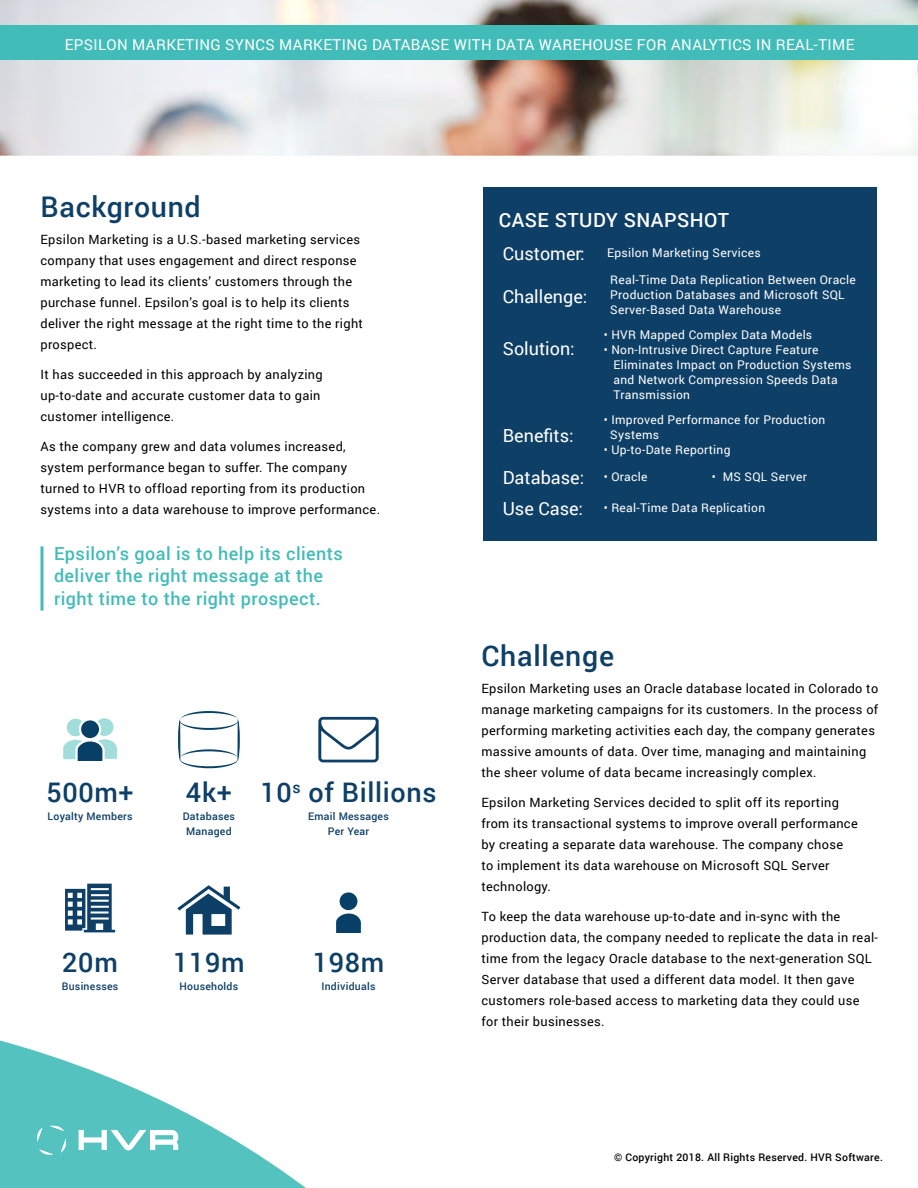
<style>
.page{position:relative;width:918px;height:1188px;background:#fff}
.page>*{position:absolute;margin:0;border:0;box-sizing:border-box;transform-origin:0 0}
.t1{font:500 28.5px "Roboto";letter-spacing:.025em;color:#0e3f66}
.t2{font:500 27px "Roboto";letter-spacing:.025em;color:#0e3f66}
.t3{font:500 19.5px "Roboto";letter-spacing:.025em;color:#fff}
.t4{font:500 18px/22.5px "Roboto";letter-spacing:.025em;color:#42bcb8}
.t5{font:18px "Roboto";color:#fff}
.t6{font:15px "Roboto";letter-spacing:.025em;color:#fff}
.t7{font:12.75px/21px "Roboto";letter-spacing:.025em;color:#000}
.t8{font:12px/15px "Roboto";letter-spacing:.025em;color:#fff}
.t9{font:500 10.5px/15px "Roboto";letter-spacing:.025em;color:#0e3f66;text-align:center}
.t10{font:500 10.5px "Roboto";letter-spacing:.025em;color:#000}
.s1{font-size:18px}
</style>
<div class="page">
<img style="left:0;top:0;width:881px;height:137px">
<img style="left:0;top:137px;width:918px;height:19px">
<img style="left:881px;top:0;width:37px;height:138px">
<svg style="left:0;top:1040px;width:306px;height:148px;fill:#54c2bf"></svg>
<svg style="left:37px;top:1128px;width:5px;height:14px"></svg>
<svg style="left:39px;top:1149px;width:14px;height:5px"></svg>
<svg style="left:61px;top:1138px;width:5px;height:15px"></svg>
<svg style="left:50px;top:1126px;width:14px;height:5px"></svg>
<svg style="left:79px;top:1130px;width:99px;height:20px"></svg>
<div style="left:0;top:26px;width:918px;height:34px;background:#42bcb8"></div>
<svg style="left:338px;top:891px;width:21px;height:20px"></svg>
<div style="left:337px;top:890px;width:23px;height:22px;border:2px solid #fff;border-radius:50%"></div>
<svg style="left:336px;top:910px;width:25px;height:23px"></svg>
<div style="left:483px;top:188px;width:394px;height:353px;background:#0e3f66"></div>
<svg style="left:40px;top:546px;width:4px;height:65px"></svg>
<svg style="left:177px;top:885px;width:64px;height:50px"></svg>
<svg style="left:65px;top:883px;width:51px;height:50px"></svg>
<svg style="left:66px;top:718px;width:20px;height:19px"></svg>
<div style="left:64px;top:716px;width:23px;height:23px;border:2px solid #fff;border-radius:50%"></div>
<svg style="left:94px;top:717px;width:21px;height:20px"></svg>
<div style="left:93px;top:716px;width:23px;height:22px;border:2px solid #fff;border-radius:50%"></div>
<div style="left:80px;top:719px;width:20px;height:20px;background:#073f66;border-radius:50%"></div>
<div style="left:79px;top:718px;width:22px;height:22px;border:2px solid #fff;border-radius:50%"></div>
<svg style="left:63px;top:736px;width:54px;height:25px"></svg>
<svg style="left:318px;top:716px;width:61px;height:47px"></svg>
<svg style="left:178px;top:711px;width:62px;height:57px"></svg>
<p class="t6" style="left:65px;top:34px;width:791px">EPSILON MARKETING SYNCS MARKETING DATABASE WITH DATA WAREHOUSE FOR ANALYTICS IN REAL-TIME</p>
<h1 class="t1" style="left:40px;top:187px;width:162px">Background</h1>
<p class="t7" style="left:40px;top:229px;width:324px">Epsilon Marketing is a U.S.-based marketing services company that uses engagement and direct response marketing to lead its clients’ customers through the purchase funnel. Epsilon’s goal is to help its clients deliver the right message at the right time to the right prospect.</p>
<p class="t7" style="left:40px;top:364px;width:284px">It has succeeded in this approach by analyzing up-to-date and accurate customer data to gain customer intelligence.</p>
<p class="t7" style="left:40px;top:436px;width:341px">As the company grew and data volumes increased, system performance began to suffer. The company turned to HVR to offload reporting from its production systems into a data warehouse to improve performance.</p>
<h3 class="t4" style="left:54px;top:542px;width:290px">Epsilon’s goal is to help its clients deliver the right message at the right time to the right prospect.</h3>
<h2 class="t2" style="left:46px;top:773px;width:89px">500m+</h2>
<p class="t9" style="left:48px;top:808px;width:86px">Loyalty Members</p>
<h2 class="t2" style="left:186px;top:773px;width:47px">4k+</h2>
<p class="t9" style="left:183px;top:808px;width:54px">Databases<br>Managed</p>
<h2 class="t2" style="left:260px;top:773px;width:178px">10<sup>s</sup> of Billions</h2>
<p class="t9" style="left:308px;top:808px;width:82px">Email Messages<br>Per Year</p>
<h2 class="t2" style="left:62px;top:943px;width:57px">20m</h2>
<p class="t9" style="left:62px;top:978px;width:58px">Businesses</p>
<h2 class="t2" style="left:173px;top:943px;width:73px">119m</h2>
<p class="t9" style="left:180px;top:978px;width:60px">Households</p>
<h2 class="t2" style="left:313px;top:943px;width:73px">198m</h2>
<p class="t9" style="left:321px;top:978px;width:56px">Individuals</p>
<h3 class="t3" style="left:499px;top:207px;width:232px">CASE STUDY SNAPSHOT</h3>
<p class="t8" style="left:503px;top:245px;width:260px"><span class="s1">Customer:</span> Epsilon Marketing Services</p>
<h3 class="t5" style="left:503px;top:283px;width:86px">Challenge:</h3>
<p class="t8" style="left:610px;top:272px;width:247px">Real-Time Data Replication Between Oracle<br>Production Databases and Microsoft SQL<br>Server-Based Data Warehouse</p>
<h3 class="t5" style="left:503px;top:336px;width:73px">Solution:</h3>
<p class="t8" style="left:604px;top:327px;width:210px">• HVR Mapped Complex Data Models</p>
<p class="t8" style="left:614px;top:342px;width:239px;text-indent:-10px">• Non-Intrusive Direct Capture Feature Eliminates Impact on Production Systems and Network Compression Speeds Data Transmission</p>
<p class="t8" style="left:610px;top:411px;width:217px;text-indent:-7px">• Improved Performance for Production<br>Systems</p>
<p class="t8" style="left:604px;top:441px;width:128px">• Up-to-Date Reporting</p>
<h3 class="t5" style="left:503px;top:465px;width:146px">Database: <sup>•</sup> <sup>Oracle</sup></h3>
<p class="t8" style="left:712px;top:469px;width:97px">• MS SQL Server</p>
<p class="t8" style="left:503px;top:500px;width:264px"><span class="s1">Use Case:</span> • Real-Time Data Replication</p>
<h3 class="t5" style="left:503px;top:423px;width:72px">Benefits:</h3>
<h1 class="t1" style="left:481px;top:636px;width:134px">Challenge</h1>
<p class="t7" style="left:481px;top:677px;width:398px">Epsilon Marketing uses an Oracle database located in Colorado to manage marketing campaigns for its customers. In the process of performing marketing activities each day, the company generates massive amounts of data. Over time, managing and maintaining the sheer volume of data became increasingly complex.</p>
<p class="t7" style="left:481px;top:791px;width:378px">Epsilon Marketing Services decided to split off its reporting from its transactional systems to improve overall performance by creating a separate data warehouse. The company chose to implement its data warehouse on Microsoft SQL Server technology.</p>
<p class="t7" style="left:481px;top:905px;width:398px">To keep the data warehouse up-to-date and in-sync with the production data, the company needed to replicate the data in real&shy;time from the legacy Oracle database to the next-generation SQL Server database that used a different data model. It then gave customers role-based access to marketing data they could use for their businesses.</p>
<p class="t10" style="left:614px;top:1150px;width:270px">© Copyright 2018. All Rights Reserved. HVR Software.</p>
</div>
